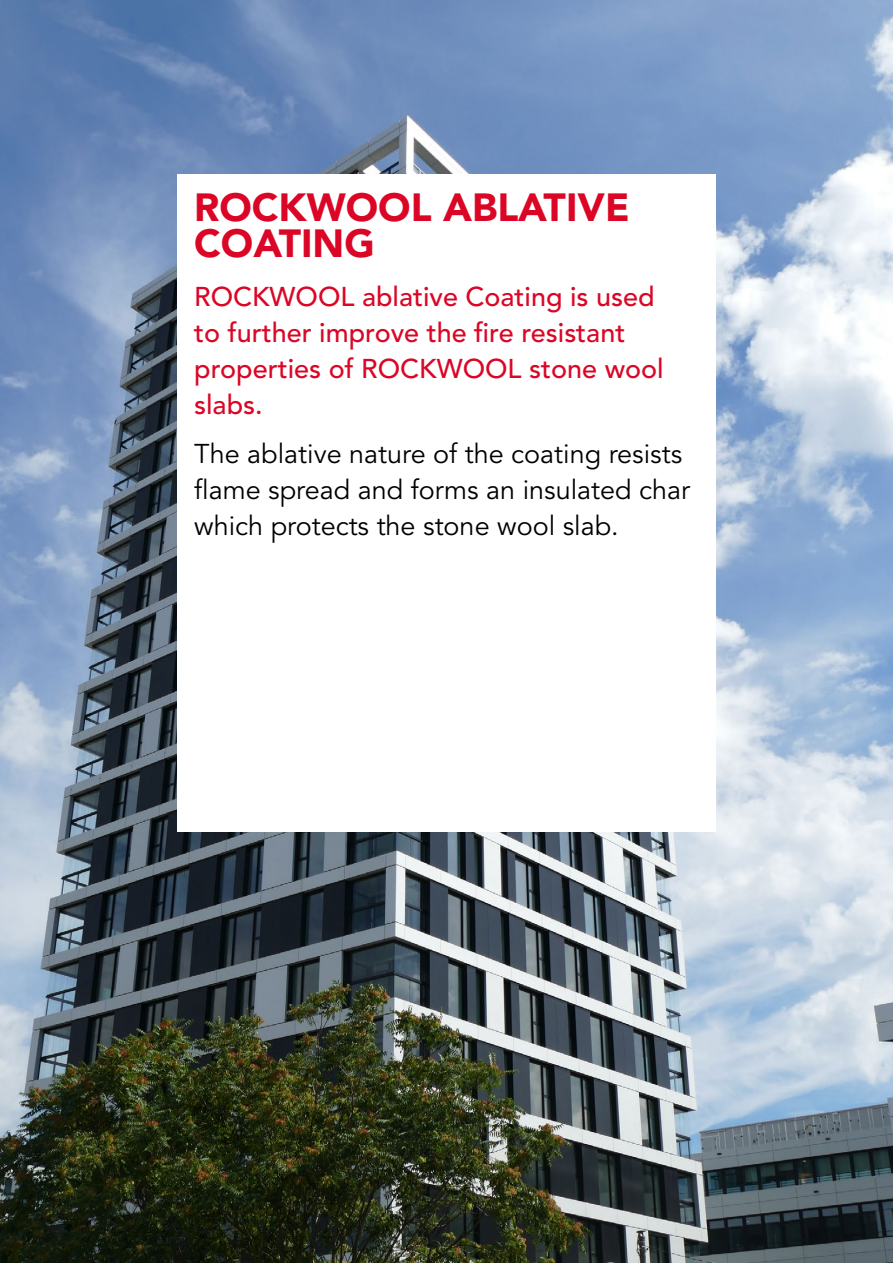
<style>
.page{position:relative;width:893px;height:1263px;background:#fff}
.page>*{position:absolute;margin:0;border:0;box-sizing:border-box;transform-origin:0 0}
.t1{font:900 39px/36px "Avenir LT Std";color:#db0626}
.t2{font:27px/36px "Avenir LT Std";color:#000}
.t3{font:500 27px/36px "Avenir LT Std";color:#db0626}
</style>
<div class="page">
<img style="left:0;top:0;width:893px;height:1263px">
<div style="left:177px;top:175px;width:539px;height:657px;background:#fff"></div>
<h1 class="t1" style="left:194px;top:190px;width:437px">ROCKWOOL ABLATIVE<br>COATING</h1>
<p class="t3" style="left:194px;top:279px;width:471px">ROCKWOOL ablative Coating is used to further improve the fire resistant properties of ROCKWOOL stone wool slabs.</p>
<p class="t2" style="left:194px;top:436px;width:498px">The ablative nature of the coating resists flame spread and forms an insulated char which protects the stone wool slab.</p>
</div>
